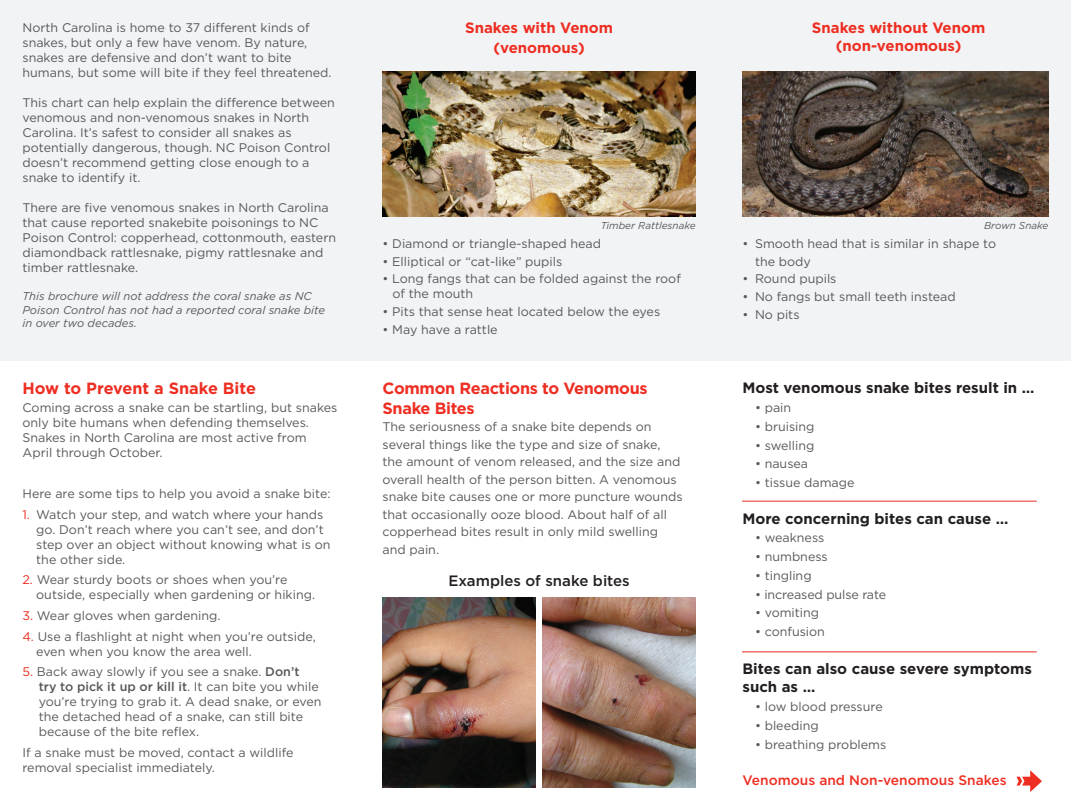
<style>
.page{position:relative;width:1071px;height:810px;background:#fff}
.page>*{position:absolute;margin:0;border:0;box-sizing:border-box;transform-origin:0 0}
.t1{font:700 16.25px/19.5px "Gotham";letter-spacing:-.02em;color:#ee2e22}
.t2{font:700 16.25px "Gotham";color:#ee2e22}
.t3{font:700 15px/18px "Gotham";color:#231f20}
.t4{font:700 15px "Gotham";color:#ee2e22}
.t5{font:500 15px "Gotham";color:#231f20}
.t6{font:500 13.75px "Gotham";color:#ee2e22}
.t7{font:12.5px/15px "Gotham";color:#57585a}
.t8{font:italic 11.25px/13.5px "Gotham";color:#57585a}
.t9{font:italic 10px "Gotham";color:#57585a}
.s1{color:#ee2e22}
.s2{font-weight:500}
</style>
<div class="page">
<div style="left:0;top:0;width:1071px;height:361px;background:#f2f3f4"></div>
<img style="left:382px;top:71px;width:314px;height:145px">
<img style="left:742px;top:71px;width:306px;height:145px">
<img style="left:382px;top:598px;width:153px;height:190px">
<img style="left:543px;top:598px;width:153px;height:190px">
<hr style="left:742px;top:501px;width:295px;height:1px;background:#ee2e22">
<hr style="left:742px;top:652px;width:295px;height:1px;background:#ee2e22">
<svg style="left:1017px;top:770px;width:25px;height:22px"></svg>
<p class="t7" style="left:22px;top:19px;width:311px">North Carolina is home to 37 different kinds of snakes, but only a few have venom. By nature, snakes are defensive and don’t want to bite humans, but some will bite if they feel threatened.</p>
<p class="t7" style="left:22px;top:94px;width:314px">This chart can help explain the difference between venomous and non-venomous snakes in North Carolina. It’s safest to consider all snakes as potentially dangerous, though. NC Poison Control doesn’t recommend getting close enough to a snake to identify it.</p>
<p class="t7" style="left:22px;top:199px;width:315px">There are five venomous snakes in North Carolina that cause reported snakebite poisonings to NC Poison Control: copperhead, cottonmouth, eastern diamondback rattlesnake, pigmy rattlesnake and timber rattlesnake.</p>
<p class="t8" style="left:22px;top:289px;width:304px">This brochure will not address the coral snake as NC<br>Poison Control has not had a reported coral snake bite in over two decades.</p>
<p class="t2" style="left:22px;top:379px;width:235px">How to Prevent a Snake Bite</p>
<p class="t7" style="left:22px;top:400px;width:316px">Coming across a snake can be startling, but snakes only bite humans when defending themselves.<br>Snakes in North Carolina are most active from April through October.</p>
<p class="t7" style="left:22px;top:486px;width:310px">Here are some tips to help you avoid a snake bite:</p>
<p class="t7" style="left:36px;top:507px;width:296px;text-indent:-14px"><span class="s1">1.</span> Watch your step, and watch where your hands go. Don’t reach where you can’t see, and don’t step over an object without knowing what is on the other side.</p>
<p class="t7" style="left:36px;top:572px;width:280px;text-indent:-14px"><span class="s1">2.</span> Wear sturdy boots or shoes when you’re outside, especially when gardening or hiking.</p>
<p class="t7" style="left:22px;top:608px;width:199px"><span class="s1">3.</span> Wear gloves when gardening.</p>
<p class="t7" style="left:36px;top:628px;width:281px;text-indent:-14px"><span class="s1">4.</span> Use a flashlight at night when you’re outside, even when you know the area well.</p>
<p class="t7" style="left:39px;top:664px;width:284px;text-indent:-16px"><span class="s1">5.</span> Back away slowly if you see a snake. <span class="s2">Don’t<br>try to pick it up or kill it</span>. It can bite you while you’re trying to grab it. A dead snake, or even the detached head of a snake, can still bite because of the bite reflex.</p>
<p class="t7" style="left:22px;top:745px;width:273px">If a snake must be moved, contact a wildlife removal specialist immediately.</p>
<p class="t4" style="left:465px;top:19px;width:150px">Snakes with Venom</p>
<p class="t4" style="left:494px;top:39px;width:93px">(venomous)</p>
<p class="t4" style="left:812px;top:19px;width:175px">Snakes without Venom</p>
<p class="t4" style="left:836px;top:37px;width:127px">(non-venomous)</p>
<p class="t9" style="left:601px;top:220px;width:97px">Timber Rattlesnake</p>
<p class="t9" style="left:984px;top:220px;width:66px">Brown Snake</p>
<p class="t7" style="left:382px;top:236px;width:220px">• Diamond or triangle-shaped head</p>
<p class="t7" style="left:382px;top:254px;width:181px">• Elliptical or “cat-like” pupils</p>
<p class="t7" style="left:392px;top:271px;width:290px;text-indent:-10px">• Long fangs that can be folded against the roof of the mouth</p>
<p class="t7" style="left:382px;top:304px;width:279px">• Pits that sense heat located below the eyes</p>
<p class="t7" style="left:382px;top:322px;width:117px">• May have a rattle</p>
<p class="t1" style="left:382px;top:378px;width:267px">Common Reactions to Venomous<br>Snake Bites</p>
<p class="t7" style="left:382px;top:418px;width:302px;line-height:17.5px">The seriousness of a snake bite depends on several things like the type and size of snake, the amount of venom released, and the size and overall health of the person bitten. A venomous snake bite causes one or more puncture wounds that occasionally ooze blood. About half of all copperhead bites result in only mild swelling and pain.</p>
<p class="t5" style="left:448px;top:572px;width:183px">Examples of snake bites</p>
<p class="t7" style="left:742px;top:236px;width:255px">• Smooth head that is similar in shape to</p>
<p class="t7" style="left:755px;top:254px;width:57px">the body</p>
<p class="t7" style="left:742px;top:271px;width:96px">• Round pupils</p>
<p class="t7" style="left:742px;top:289px;width:215px">• No fangs but small teeth instead</p>
<p class="t7" style="left:742px;top:307px;width:59px">• No pits</p>
<p class="t3" style="left:742px;top:379px;width:293px">Most venomous snake bites result in …</p>
<p class="t7" style="left:755px;top:400px;width:38px">• pain</p>
<p class="t7" style="left:755px;top:419px;width:61px">• bruising</p>
<p class="t7" style="left:755px;top:438px;width:61px">• swelling</p>
<p class="t7" style="left:755px;top:456px;width:55px">• nausea</p>
<p class="t7" style="left:755px;top:475px;width:101px">• tissue damage</p>
<p class="t3" style="left:742px;top:509px;width:267px">More concerning bites can cause …</p>
<p class="t7" style="left:755px;top:530px;width:71px">• weakness</p>
<p class="t7" style="left:755px;top:549px;width:74px">• numbness</p>
<p class="t7" style="left:755px;top:568px;width:58px">• tingling</p>
<p class="t7" style="left:755px;top:587px;width:133px">• increased pulse rate</p>
<p class="t7" style="left:755px;top:605px;width:66px">• vomiting</p>
<p class="t7" style="left:755px;top:624px;width:72px">• confusion</p>
<p class="t3" style="left:742px;top:660px;width:291px">Bites can also cause severe symptoms such as …</p>
<p class="t7" style="left:755px;top:699px;width:129px">• low blood pressure</p>
<p class="t7" style="left:755px;top:718px;width:65px">• bleeding</p>
<p class="t7" style="left:755px;top:736px;width:133px">• breathing problems</p>
<p class="t6" style="left:742px;top:772px;width:266px">Venomous and Non-venomous Snakes</p>
</div>
